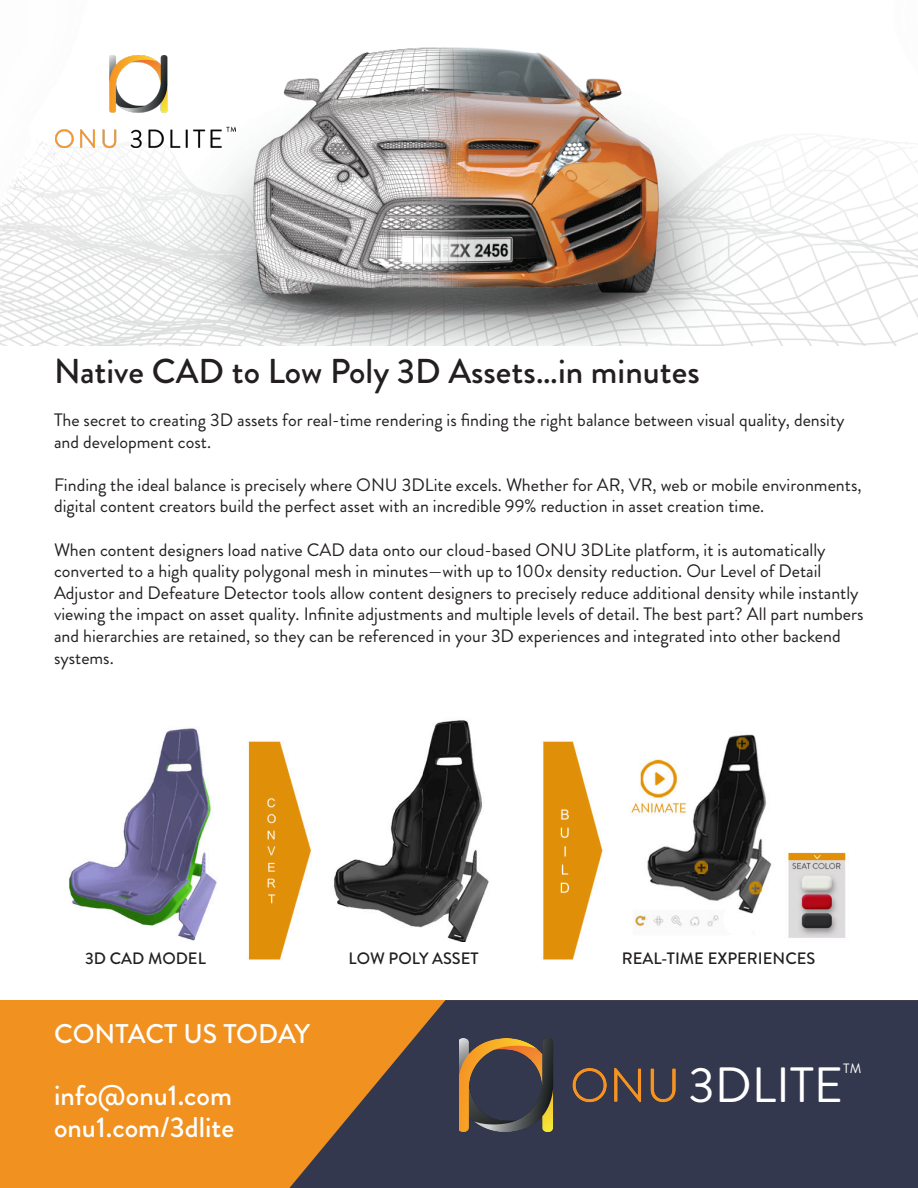
<style>
.page{position:relative;width:918px;height:1188px;background:#fff}
.page>*{position:absolute;margin:0;border:0;box-sizing:border-box;transform-origin:0 0}
.t1{font:49.5px "Brandon Grotesque";color:#fff}
.t2{font:500 34.5px "Brandon Grotesque";color:#231f20}
.t3{font:500 28.5px "Brandon Grotesque";color:#fff}
.t4{font:500 27px "Brandon Grotesque";letter-spacing:-.005em;color:#fff}
.t5{font:18px/21.6px "Brandon Grotesque";color:#231f20}
.t6{font:500 16.5px "Brandon Grotesque";color:#231f20}
.t7{font:13.5px "Brandon Grotesque";color:#fff}
</style>
<div class="page">
<img style="left:0;top:47px;width:918px;height:298px">
<div style="left:0;top:1000px;width:918px;height:188px;background:#f09120"></div>
<svg style="left:289px;top:1000px;width:629px;height:188px;fill:#34384e"></svg>
<img style="left:69px;top:720px;width:777px;height:240px">
<img style="left:56px;top:56px;width:179px;height:91px">
<div style="left:324px;top:943px;width:179px;height:30px;background:#fff"></div>
<svg style="left:347px;top:929px;width:134px;height:14px"></svg>
<div style="left:56px;top:943px;width:179px;height:30px;background:#fff"></div>
<svg style="left:82px;top:918px;width:127px;height:25px"></svg>
<div style="left:605px;top:943px;width:227px;height:30px;background:#fff"></div>
<svg style="left:620px;top:918px;width:198px;height:25px"></svg>
<img style="left:459px;top:1038px;width:228px;height:93px">
<p class="t2" style="left:54px;top:347px;width:647px">Native CAD to Low Poly 3D Assets…in minutes</p>
<p class="t5" style="left:54px;top:409px;width:792px">The secret to creating 3D assets for real-time rendering is finding the right balance between visual quality, density and development cost.</p>
<p class="t5" style="left:54px;top:474px;width:809px">Finding the ideal balance is precisely where ONU 3DLite excels. Whether for AR, VR, web or mobile environments, digital content creators build the perfect asset with an incredible 99% reduction in asset creation time.</p>
<p class="t5" style="left:54px;top:539px;width:811px">When content designers load native CAD data onto our cloud-based ONU 3DLite platform, it is automatically converted to a high quality polygonal mesh in minutes—with up to 100x density reduction. Our Level of Detail Adjustor and Defeature Detector tools allow content designers to precisely reduce additional density while instantly viewing the impact on asset quality. Infinite adjustments and multiple levels of detail. The best part? All part numbers and hierarchies are retained, so they can be referenced in your 3D experiences and integrated into other backend systems.</p>
<p class="t6" style="left:85px;top:947px;width:122px">3D CAD MODEL</p>
<p class="t6" style="left:349px;top:947px;width:132px">LOW POLY ASSET</p>
<p class="t6" style="left:622px;top:947px;width:195px">REAL-TIME EXPERIENCES</p>
<p class="t4" style="left:54px;top:1015px;width:258px">CONTACT US TODAY</p>
<p class="t3" style="left:54px;top:1076px;width:180px">info@onu1.com</p>
<p class="t3" style="left:54px;top:1108px;width:182px">onu1.com/3dlite</p>
<p class="t1" style="left:689px;top:1051px;width:156px">3DLITE</p>
<p class="t7" style="left:843px;top:1059px;width:20px">TM</p>
</div>
